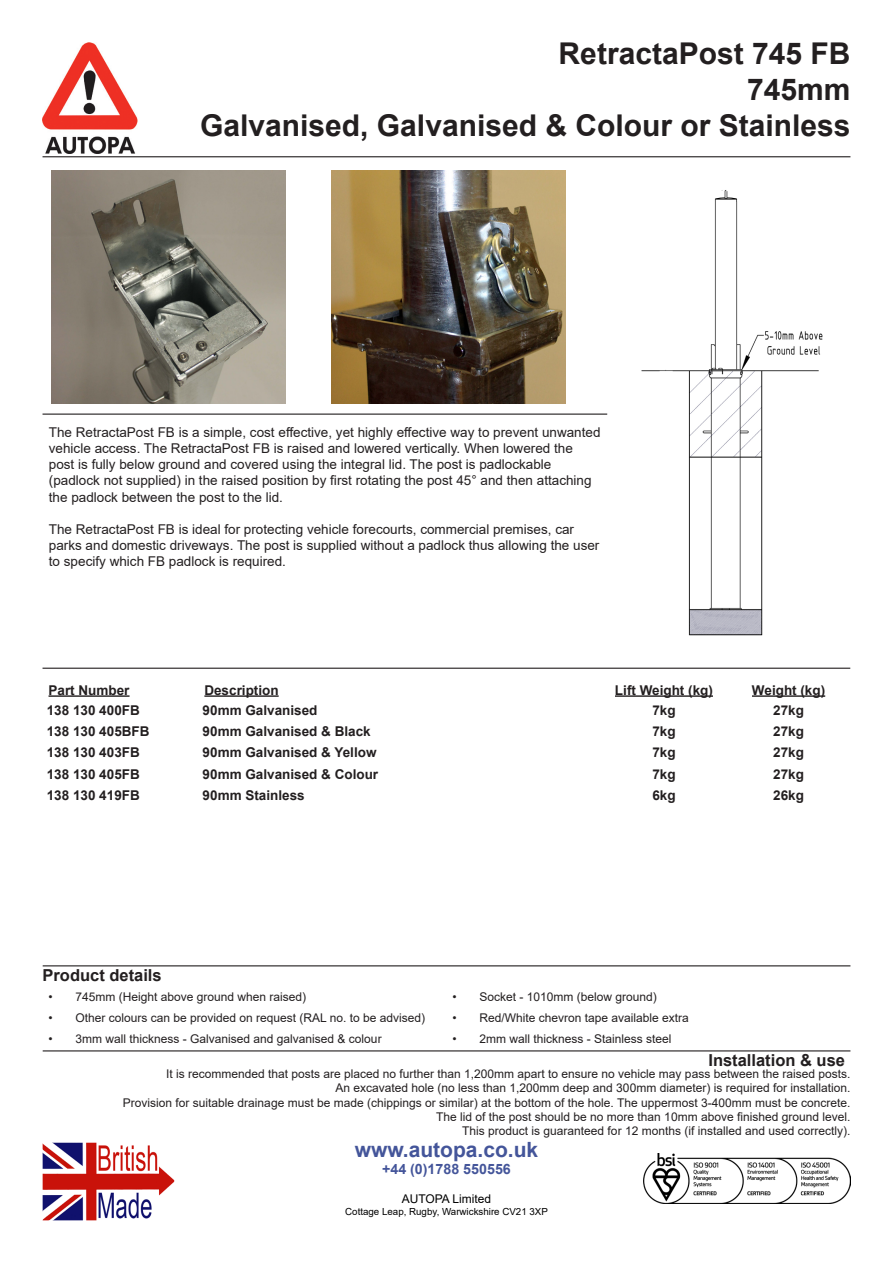
<style>
.page{position:relative;width:893px;height:1263px;background:#fff}
.page>*{position:absolute;margin:0;border:0;box-sizing:border-box;transform-origin:0 0}
.t1{font:700 30px "Arial";color:#231f20}
.t2{font:700 21px "Arial";color:#44559a}
.t3{font:700 16.5px "Arial";color:#231f20}
.t4{font:700 14.25px "Arial";color:#44559a}
.t5{font:13.5px/16.2px "Arial";color:#231f20}
.t6{font:700 13.5px "Arial";color:#231f20}
.t7{font:12px "Arial";color:#231f20}
.t8{font:12px "Arial";color:#000}
.t9{font:9.75px "Arial";color:#000}
</style>
<div class="page">
<img style="left:644px;top:1154px;width:206px;height:49px">
<img style="left:43px;top:1143px;width:131px;height:77px">
<img style="left:641px;top:190px;width:182px;height:446px">
<img style="left:42px;top:43px;width:95px;height:110px">
<hr style="left:43px;top:156px;width:807px;height:1px;background:#231f20">
<hr style="left:43px;top:414px;width:564px;height:1px;background:#231f20">
<img style="left:52px;top:170px;width:234px;height:234px">
<img style="left:332px;top:170px;width:234px;height:234px">
<hr style="left:49px;top:695px;width:81px;height:2px;background:#231f20">
<hr style="left:204px;top:695px;width:75px;height:2px;background:#231f20">
<hr style="left:615px;top:695px;width:98px;height:2px;background:#231f20">
<hr style="left:752px;top:695px;width:73px;height:2px;background:#231f20">
<hr style="left:43px;top:668px;width:807px;height:1px;background:#231f20">
<hr style="left:43px;top:965px;width:807px;height:1px;background:#231f20">
<hr style="left:43px;top:1050px;width:807px;height:1px;background:#231f20">
<p class="t1" style="left:559px;top:33px;width:293px">RetractaPost 745 FB</p>
<p class="t1" style="left:747px;top:69px;width:105px">745mm</p>
<p class="t1" style="left:200px;top:105px;width:652px">Galvanised, Galvanised &amp; Colour or Stainless</p>
<p class="t5" style="left:49px;top:424px;width:553px">The RetractaPost FB is a simple, cost effective, yet highly effective way to prevent unwanted vehicle access. The RetractaPost FB is raised and lowered vertically. When lowered the post is fully below ground and covered using the integral lid. The post is padlockable (padlock not supplied) in the raised position by first rotating the post 45° and then attaching the padlock between the post to the lid.</p>
<p class="t5" style="left:49px;top:521px;width:552px">The RetractaPost FB is ideal for protecting vehicle forecourts, commercial premises, car parks and domestic driveways. The post is supplied without a padlock thus allowing the user to specify which FB padlock is required.</p>
<p class="t6" style="left:49px;top:680px;width:83px">Part Number</p>
<p class="t6" style="left:204px;top:680px;width:76px">Description</p>
<p class="t6" style="left:615px;top:680px;width:99px">Lift Weight (kg)</p>
<p class="t6" style="left:752px;top:680px;width:75px">Weight (kg)</p>
<p class="t6" style="left:47px;top:700px;width:95px">138 130 400FB</p>
<p class="t6" style="left:203px;top:700px;width:116px">90mm Galvanised</p>
<p class="t6" style="left:652px;top:700px;width:25px">7kg</p>
<p class="t6" style="left:773px;top:700px;width:32px">27kg</p>
<p class="t6" style="left:47px;top:722px;width:104px">138 130 405BFB</p>
<p class="t6" style="left:203px;top:722px;width:170px">90mm Galvanised &amp; Black</p>
<p class="t6" style="left:652px;top:722px;width:25px">7kg</p>
<p class="t6" style="left:773px;top:722px;width:32px">27kg</p>
<p class="t6" style="left:47px;top:743px;width:95px">138 130 403FB</p>
<p class="t6" style="left:203px;top:743px;width:175px">90mm Galvanised &amp; Yellow</p>
<p class="t6" style="left:652px;top:743px;width:25px">7kg</p>
<p class="t6" style="left:773px;top:743px;width:32px">27kg</p>
<p class="t6" style="left:47px;top:764px;width:95px">138 130 405FB</p>
<p class="t6" style="left:203px;top:764px;width:177px">90mm Galvanised &amp; Colour</p>
<p class="t6" style="left:652px;top:764px;width:25px">7kg</p>
<p class="t6" style="left:773px;top:764px;width:32px">27kg</p>
<p class="t6" style="left:47px;top:785px;width:95px">138 130 419FB</p>
<p class="t6" style="left:203px;top:785px;width:104px">90mm Stainless</p>
<p class="t6" style="left:652px;top:785px;width:25px">6kg</p>
<p class="t6" style="left:773px;top:785px;width:32px">26kg</p>
<p class="t3" style="left:43px;top:963px;width:121px">Product details</p>
<p class="t7" style="left:49px;top:989px;width:259px">• 745mm (Height above ground when raised)</p>
<p class="t7" style="left:452px;top:989px;width:206px">• Socket - 1010mm (below ground)</p>
<p class="t7" style="left:49px;top:1009px;width:378px">• Other colours can be provided on request (RAL no. to be advised)</p>
<p class="t7" style="left:452px;top:1009px;width:238px">• Red/White chevron tape available extra</p>
<p class="t7" style="left:49px;top:1030px;width:335px">• 3mm wall thickness - Galvanised and galvanised &amp; colour</p>
<p class="t7" style="left:452px;top:1030px;width:221px">• 2mm wall thickness - Stainless steel</p>
<p class="t3" style="left:708px;top:1048px;width:138px">Installation &amp; use</p>
<p class="t7" style="left:166px;top:1065px;width:686px">It is recommended that posts are placed no further than 1,200mm apart to ensure no vehicle may pass between the raised posts.</p>
<p class="t7" style="left:335px;top:1080px;width:516px">An excavated hole (no less than 1,200mm deep and 300mm diameter) is required for installation.</p>
<p class="t7" style="left:123px;top:1094px;width:729px">Provision for suitable drainage must be made (chippings or similar) at the bottom of the hole. The uppermost 3-400mm must be concrete.</p>
<p class="t7" style="left:436px;top:1108px;width:416px">The lid of the post should be no more than 10mm above finished ground level.</p>
<p class="t7" style="left:462px;top:1123px;width:390px">This product is guaranteed for 12 months (if installed and used correctly).</p>
<p class="t2" style="left:355px;top:1135px;width:185px">www.autopa.co.uk</p>
<p class="t4" style="left:382px;top:1159px;width:130px">+44 (0)1788 550556</p>
<p class="t8" style="left:402px;top:1190px;width:91px">AUTOPA Limited</p>
<p class="t9" style="left:345px;top:1204px;width:204px">Cottage Leap, Rugby, Warwickshire CV21 3XP</p>
</div>
